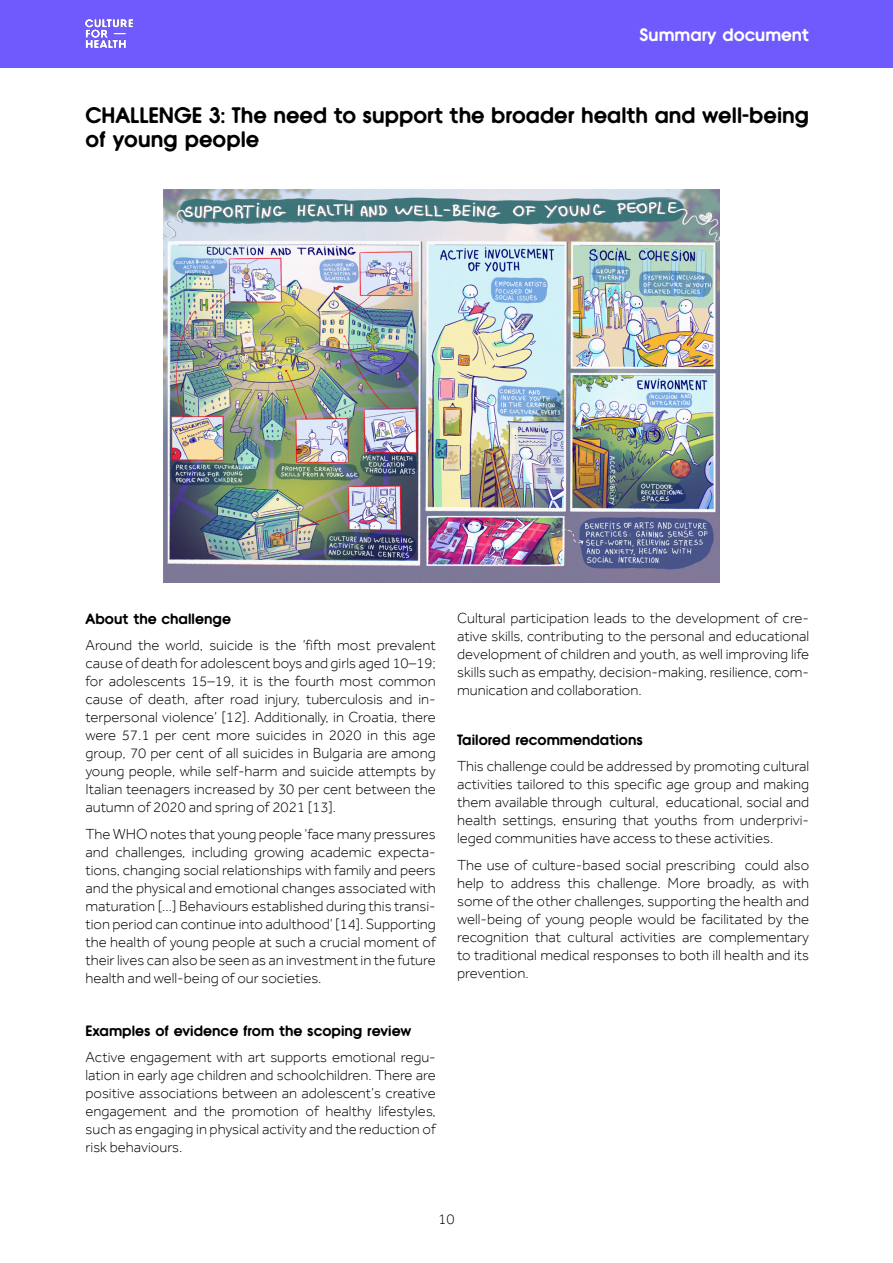
<style>
.page{position:relative;width:893px;height:1263px;background:#fff}
.page>*{position:absolute;margin:0;border:0;box-sizing:border-box;transform-origin:0 0}
.big_table{font:700 22.5px "BN Cringe Sans";color:#000}
.t1{font:700 18px "BN Cringe Sans";color:#fff}
.big_table-2{font:300 15px/18px "Effra W01";color:#000;text-align:justify}
.big_table-3{font:700 15px "BN Cringe Sans";color:#000}
</style>
<div class="page">
<div style="left:0;top:0;width:893px;height:68px;background:#6f5afd"></div>
<img style="left:85px;top:19px;width:48px;height:29px">
<img style="left:164px;top:189px;width:556px;height:394px">
<p class="t1" style="left:639px;top:25px;width:171px">Summary document</p>
<p class="big_table" style="left:85px;top:103px;width:725px">CHALLENGE 3: The need to support the broader health and well-being</p>
<p class="big_table" style="left:85px;top:127px;width:175px">of young people</p>
<p class="big_table-3" style="left:85px;top:610px;width:147px">About the challenge</p>
<p class="big_table-2" style="left:85px;top:636px;width:352px">Around the world, suicide is the ‘fifth most prevalent cause of death for adolescent boys and girls aged 10–19; for adolescents 15–19, it is the fourth most common cause of death, after road injury, tuberculosis and in&shy;terpersonal violence’ [12]. Additionally, in Croatia, there were 57.1 per cent more suicides in 2020 in this age group, 70 per cent of all suicides in Bulgaria are among young people, while self-harm and suicide attempts by Italian teenagers increased by 30 per cent between the autumn of 2020 and spring of 2021 [13].</p>
<p class="big_table-2" style="left:85px;top:825px;width:352px">The WHO notes that young people ‘face many pressures and challenges, including growing academic expecta&shy;tions, changing social relationships with family and peers and the physical and emotional changes associated with maturation [...] Behaviours established during this transi&shy;tion period can continue into adulthood’ [14]. Supporting the health of young people at such a crucial moment of their lives can also be seen as an investment in the future health and well-being of our societies.</p>
<p class="big_table-3" style="left:85px;top:1022px;width:328px">Examples of evidence from the scoping review</p>
<p class="big_table-2" style="left:85px;top:1048px;width:352px">Active engagement with art supports emotional regu&shy;lation in early age children and schoolchildren. There are positive associations between an adolescent’s creative engagement and the promotion of healthy lifestyles, such as engaging in physical activity and the reduction of risk behaviours.</p>
<p class="big_table-2" style="left:457px;top:609px;width:354px">Cultural participation leads to the development of cre&shy;ative skills, contributing to the personal and educational development of children and youth, as well improving life skills such as empathy, decision-making, resilience, com&shy;munication and collaboration.</p>
<p class="big_table-3" style="left:457px;top:731px;width:187px">Tailored recommendations</p>
<p class="big_table-2" style="left:457px;top:757px;width:354px">This challenge could be addressed by promoting cultural activities tailored to this specific age group and making them available through cultural, educational, social and health settings, ensuring that youths from underprivi&shy;leged communities have access to these activities.</p>
<p class="big_table-2" style="left:457px;top:856px;width:354px">The use of culture-based social prescribing could also help to address this challenge. More broadly, as with some of the other challenges, supporting the health and well-being of young people would be facilitated by the recognition that cultural activities are complementary to traditional medical responses to both ill health and its prevention.</p>
<p class="big_table-2" style="left:438px;top:1210px;width:18px">10</p>
</div>
